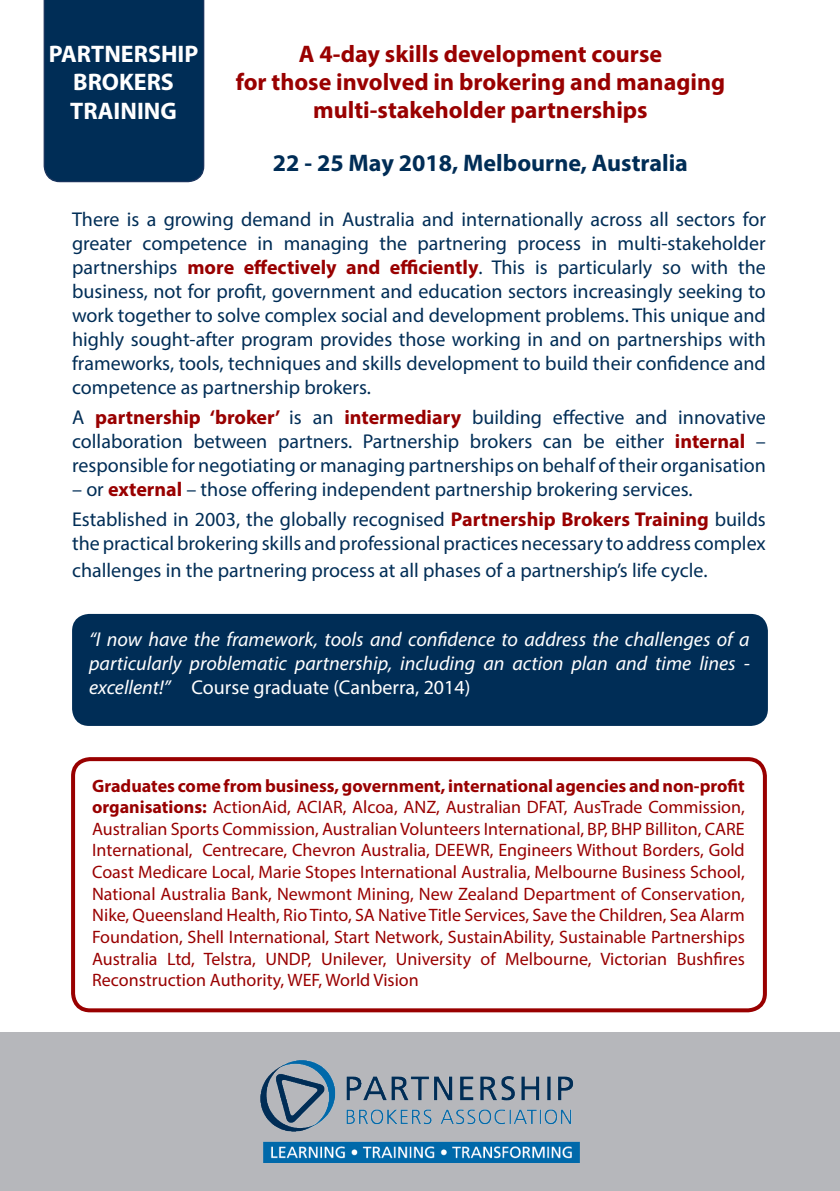
<style>
.page{position:relative;width:840px;height:1191px;background:#fff}
.page>*{position:absolute;margin:0;border:0;box-sizing:border-box;transform-origin:0 0}
.t1{font:700 24px/28px "Myriad Pro";color:#900;text-align:center}
.t2{font:700 24px "Myriad Pro";color:#002d56}
.t3{font:700 24px/28.8px "Myriad Pro";color:#fff;text-align:center}
.t4{font:20px/24px "Myriad Pro";color:#002d56;text-align:justify}
.t5{font:italic 20px/24px "Myriad Pro";color:#fff;text-align:justify}
.t6{font:18px/21.6px "Myriad Pro";color:#900;text-align:justify}
.s1{font-weight:700;color:#900}
.s2{font-style:normal}
.s3{font-weight:700}
</style>
<div class="page">
<div style="left:44px;top:0;width:160px;height:182px;background:#002d56"></div>
<div style="left:72px;top:614px;width:695px;height:112px;background:#002d56;border-radius:17px"></div>
<div style="left:71px;top:757px;width:695px;height:255px;border:4px solid #900;border-radius:17px"></div>
<div style="left:0;top:1032px;width:839px;height:159px;background:#b6b7bb"></div>
<img style="left:261px;top:1060px;width:318px;height:102px">
<p class="t3" style="left:49px;top:38px;width:151px">PARTNERSHIP<br>BROKERS<br>TRAINING</p>
<p class="t1" style="left:235px;top:39px;width:490px">A 4-day skills development course<br>for those involved in brokering and managing multi-stakeholder partnerships</p>
<p class="t2" style="left:273px;top:147px;width:416px">22 - 25 May 2018, Melbourne, Australia</p>
<p class="t4" style="left:72px;top:207px;width:695px">There is a growing demand in Australia and internationally across all sectors for greater competence in managing the partnering process in multi-stakeholder partnerships <span class="s1">more effectively and efficiently</span>. This is particularly so with the business, not for profit, government and education sectors increasingly seeking to work together to solve complex social and development problems. This unique and highly sought-after program provides those working in and on partnerships with frameworks, tools, techniques and skills development to build their confidence and competence as partnership brokers.</p>
<p class="t4" style="left:72px;top:405px;width:695px">A <span class="s1">partnership ‘broker’</span> is an <span class="s1">intermediary</span> building effective and innovative collaboration between partners. Partnership brokers can be either <span class="s1">internal</span> – responsible for negotiating or managing partnerships on behalf of their organisation</p>
<p class="t4" style="left:72px;top:477px;width:621px">– or <span class="s1">external</span> – those offering independent partnership brokering services.</p>
<p class="t4" style="left:72px;top:507px;width:695px">Established in 2003, the globally recognised <span class="s1">Partnership Brokers Training</span> builds the practical brokering skills and professional practices necessary to address complex</p>
<p class="t4" style="left:72px;top:557px;width:636px">challenges in the partnering process at all phases of a partnership’s life cycle.</p>
<p class="t5" style="left:89px;top:627px;width:662px">“I now have the framework, tools and confidence to address the challenges of a particularly problematic partnership, including an action plan and time lines - excellent!” <span class="s2">Course graduate (Canberra, 2014)</span></p>
<p class="t6" style="left:92px;top:774px;width:654px"><span class="s3">Graduates come from business, government, international agencies and non-profit organisations:</span> ActionAid, ACIAR, Alcoa, ANZ, Australian DFAT, AusTrade Commission, Australian Sports Commission, Australian Volunteers International, BP, BHP Billiton, CARE International, Centrecare, Chevron Australia, DEEWR, Engineers Without Borders, Gold Coast Medicare Local, Marie Stopes International Australia, Melbourne Business School, National Australia Bank, Newmont Mining, New Zealand Department of Conservation, Nike, Queensland Health, Rio Tinto, SA Native Title Services, Save the Children, Sea Alarm Foundation, Shell International, Start Network, SustainAbility, Sustainable Partnerships Australia Ltd, Telstra, UNDP, Unilever, University of Melbourne, Victorian Bushfires Reconstruction Authority, WEF, World Vision</p>
</div>
